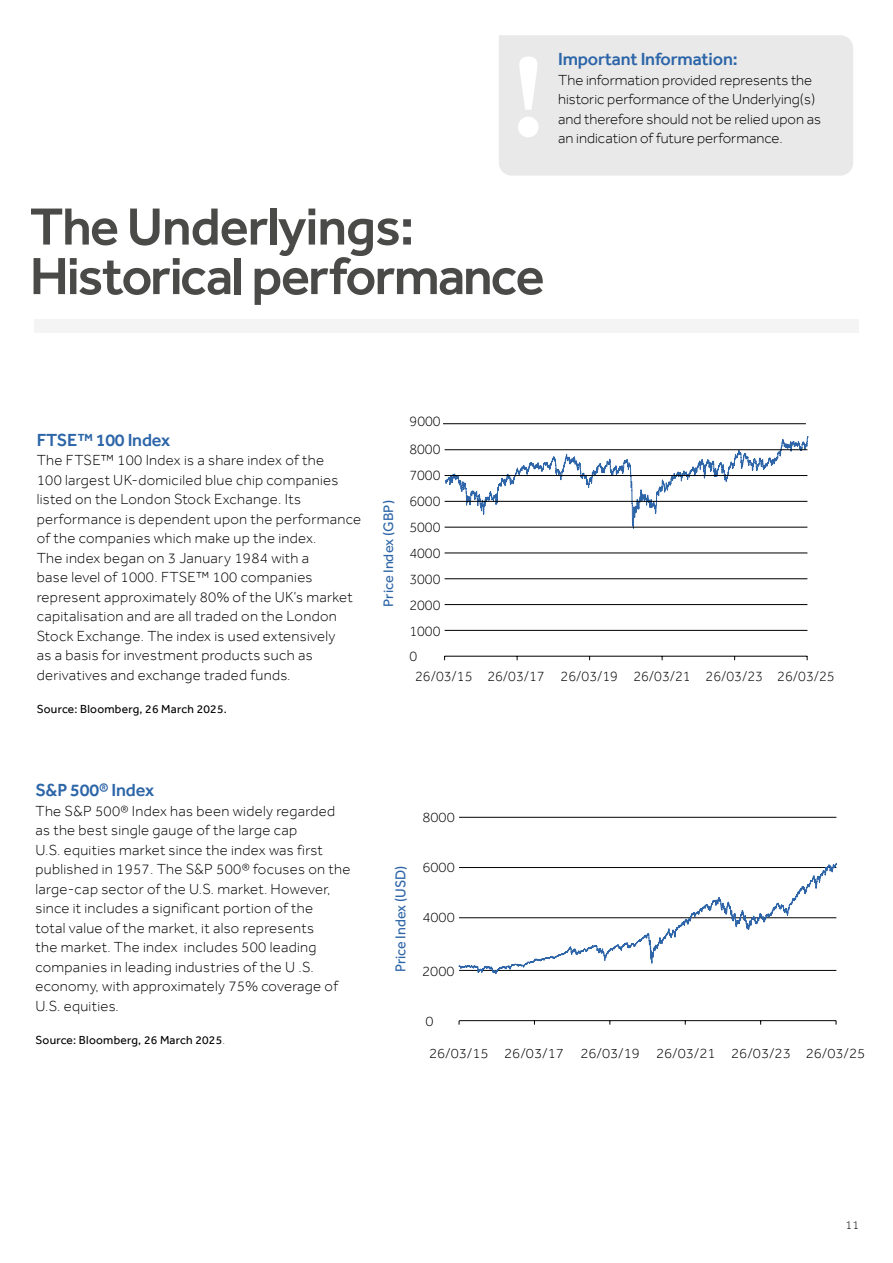
<style>
.page{position:relative;width:893px;height:1263px;background:#fff}
.page>*{position:absolute;margin:0;border:0;box-sizing:border-box;transform-origin:0 0}
.t1{font:500 54px/49.5px "Effra";letter-spacing:-.025em;color:#4a4a49}
.t2{font:500 18px "Effra";letter-spacing:-.01em;color:#2c65a8}
.t3{font:300 15px/19.5px "Effra";letter-spacing:.02em;color:#000}
.t4{font:300 15px/19.5px "Effra";color:#000}
.t5{font:14.85px "Effra";color:#2d65a8}
.t6{font:300 14.55px/26px "Effra";color:#000;text-align:justify}
.t7{font:300 14.4px/31.5px "Effra";color:#000}
.t8{font:14.25px "Effra";color:#2d65a8}
.t9{font:12px "Effra";letter-spacing:.02em;color:#000}
.t10{font:300 12px "Effra";color:#000}
.s1{font-weight:300}
</style>
<div class="page">
<div style="left:34px;top:319px;width:825px;height:14px;background:#f4f4f4"></div>
<div style="left:499px;top:35px;width:354px;height:141px;background:#e9e9e9"></div>
<svg style="left:518px;top:55px;width:33px;height:82px"></svg>
<svg style="left:445px;top:436px;width:364px;height:92px"></svg>
<hr style="left:445px;top:449px;width:362px;height:1px;background:#000">
<hr style="left:445px;top:475px;width:362px;height:1px;background:#000">
<hr style="left:445px;top:527px;width:362px;height:1px;background:#000">
<hr style="left:445px;top:501px;width:362px;height:1px;background:#000">
<hr style="left:445px;top:553px;width:362px;height:1px;background:#000">
<hr style="left:445px;top:604px;width:362px;height:1px;background:#000">
<hr style="left:445px;top:656px;width:362px;height:1px;background:#000">
<hr style="left:445px;top:578px;width:362px;height:1px;background:#000">
<hr style="left:445px;top:630px;width:362px;height:1px;background:#000">
<hr style="left:443px;top:423px;width:363px;height:1px;background:#000">
<hr style="left:459px;top:817px;width:377px;height:1px;background:#000">
<hr style="left:459px;top:1020px;width:377px;height:1px;background:#000">
<svg style="left:459px;top:864px;width:378px;height:110px"></svg>
<p class="t2" style="left:558px;top:48px;width:181px">Important Information:</p>
<p class="t4" style="left:558px;top:70px;width:264px">The information provided represents the historic performance of the Underlying(s) and therefore should not be relied upon as an indication of future performance.</p>
<h1 class="t1" style="left:30px;top:201px;width:516px">The Underlyings:<br>Historical performance</h1>
<p class="t6" style="left:410px;top:408px;width:33px">9000</p>
<p class="t2" style="left:37px;top:429px;width:135px">FTSE™ 100 Index</p>
<p class="t3" style="left:37px;top:450px;width:326px">The FTSE™ 100 Index is a share index of the<br>100 largest UK-domiciled blue chip companies listed on the London Stock Exchange. Its performance is dependent upon the performance of the companies which make up the index.<br>The index began on 3 January 1984 with a<br>base level of 1000. FTSE™ 100 companies represent approximately 80% of the UK’s market capitalisation and are all traded on the London Stock Exchange. The index is used extensively<br>as a basis for investment products such as derivatives and exchange traded funds.</p>
<p class="t9" style="left:37px;top:702px;width:192px">Source: Bloomberg, 26 March 2025.</p>
<p class="t8" style="left:380px;top:607px;width:108px;rotate:-90deg">Price Index (GBP)</p>
<p class="t6" style="left:409px;top:436px;width:33px">8000<br>7000<br>6000<br>5000<br>4000</p>
<p class="t6" style="left:409px;top:566px;width:33px">3000</p>
<p class="t6" style="left:409px;top:592px;width:33px">2000<br>1000</p>
<p class="t6" style="left:409px;top:643px;width:9px">0</p>
<p class="t6" style="left:415px;top:663px;width:421px">26/03/15 26/03/17 26/03/19 26/03/21 26/03/23 26/03/25</p>
<p class="t2" style="left:35px;top:779px;width:120px">S&amp;P 500® Index</p>
<p class="t3" style="left:35px;top:801px;width:316px">The S&amp;P 500® Index has been widely regarded as the best single gauge of the large cap<br>U.S. equities market since the index was first published in 1957. The S&amp;P 500® focuses on the large-cap sector of the U.S. market. However, since it includes a significant portion of the<br>total value of the market, it also represents<br>the market. The index includes 500 leading companies in leading industries of the U .S. economy, with approximately 75% coverage of U.S. equities.</p>
<p class="t9" style="left:35px;top:1032px;width:191px">Source: Bloomberg, 26 March 2025<span class="s1">.</span></p>
<p class="t7" style="left:422px;top:801px;width:34px">8000</p>
<p class="t5" style="left:392px;top:972px;width:108px;rotate:-90deg">Price Index (USD)</p>
<p class="t7" style="left:422px;top:851px;width:34px">6000</p>
<p class="t7" style="left:422px;top:902px;width:34px">4000</p>
<p class="t7" style="left:422px;top:955px;width:34px">2000</p>
<p class="t7" style="left:426px;top:1006px;width:441px">0<br>26/03/15 26/03/17 26/03/19 26/03/21 26/03/23 26/03/25</p>
<p class="t10" style="left:845px;top:1218px;width:15px">11</p>
</div>
